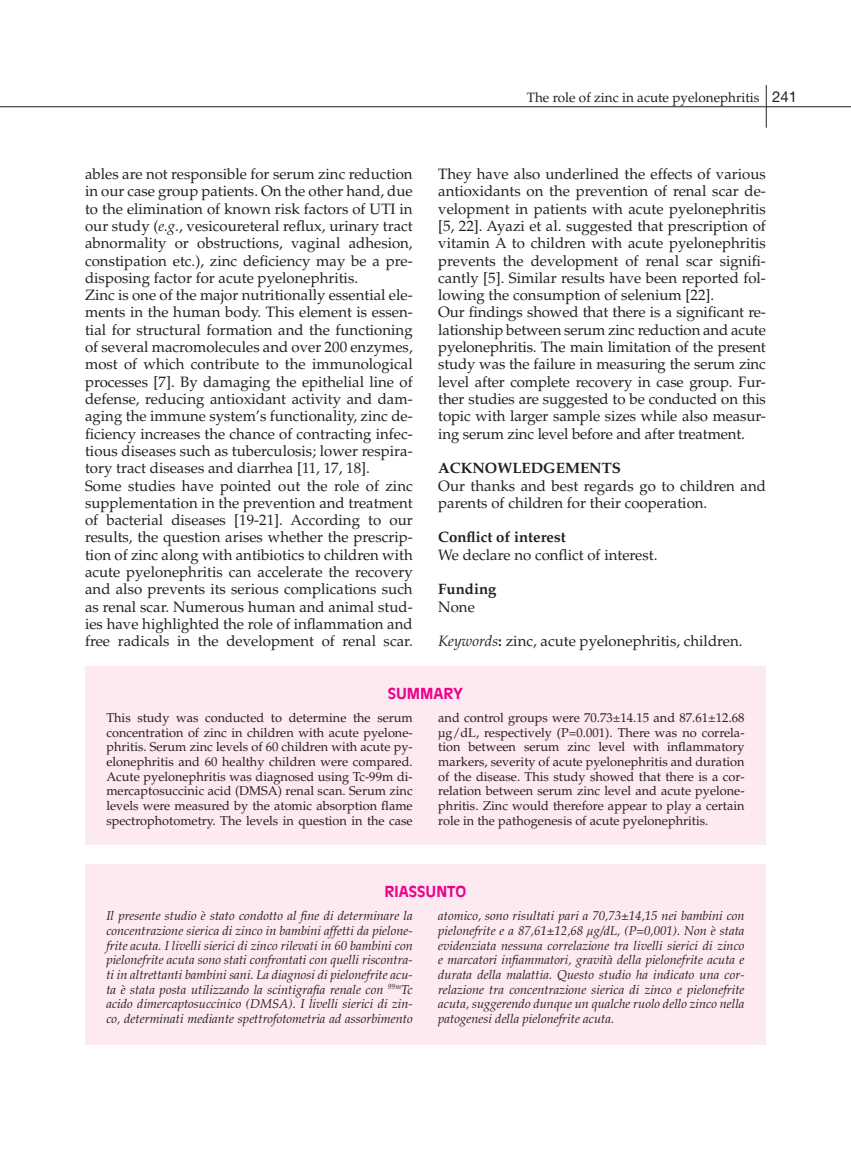
<style>
.page{position:relative;width:851px;height:1149px;background:#fff}
.page>*{position:absolute;margin:0;border:0;box-sizing:border-box;transform-origin:0 0}
.t1{font:15px/17.2px "Palatino LT Std";color:#231f20}
.t2{font:700 15px "Palatino LT Std";color:#231f20}
.t3{font:700 15px "Antique Olive Std";color:#ed028c}
.t4{font:13.5px "Palatino LT Std";color:#231f20}
.t5{font:italic 12.75px/14.5px "Palatino LT Std";color:#231f20;text-align:justify}
.t6{font:12.75px/14.5px "Palatino LT Std";color:#231f20;text-align:justify}
.s1{font-family:"Helvetica Neue LT Std";font-size:15px}
.s2{font-style:italic}
.s3{font-weight:700}
</style>
<div class="page">
<hr style="left:765px;top:85px;width:1px;height:43px;background:#231f20">
<hr style="left:0;top:106px;width:850px;height:1px;background:#231f20">
<div style="left:85px;top:665px;width:680px;height:179px;background:#fce9f1"></div>
<div style="left:85px;top:864px;width:680px;height:180px;background:#fce9f1"></div>
<p class="t4" style="left:526px;top:89px;width:272px">The role of zinc in acute pyelonephritis <span class="s1">241</span></p>
<p class="t1" style="left:85px;top:165px;width:329px">ables are not responsible for serum zinc reduction in our case group patients. On the other hand, due to the elimination of known risk factors of UTI in our study (<span class="s2">e.g.</span>, vesicoureteral reflux, urinary tract abnormality or obstructions, vaginal adhesion, constipation etc.), zinc deficiency may be a pre&shy;disposing factor for acute pyelonephritis.<br>Zinc is one of the major nutritionally essential ele&shy;ments in the human body. This element is essen&shy;tial for structural formation and the functioning of several macromolecules and over 200 enzymes, most of which contribute to the immunological processes [7]. By damaging the epithelial line of defense, reducing antioxidant activity and dam&shy;aging the immune system’s functionality, zinc de&shy;ficiency increases the chance of contracting infec&shy;tious diseases such as tuberculosis; lower respira&shy;tory tract diseases and diarrhea [11, 17, 18].<br>Some studies have pointed out the role of zinc supplementation in the prevention and treatment of bacterial diseases [19-21]. According to our results, the question arises whether the prescrip&shy;tion of zinc along with antibiotics to children with acute pyelonephritis can accelerate the recovery and also prevents its serious complications such as renal scar. Numerous human and animal stud&shy;ies have highlighted the role of inflammation and free radicals in the development of renal scar.</p>
<p class="t1" style="left:438px;top:165px;width:329px">They have also underlined the effects of various antioxidants on the prevention of renal scar de&shy;velopment in patients with acute pyelonephritis [5, 22]. Ayazi et al. suggested that prescription of vitamin A to children with acute pyelonephritis prevents the development of renal scar signifi&shy;cantly [5]. Similar results have been reported fol&shy;lowing the consumption of selenium [22].<br>Our findings showed that there is a significant re&shy;lationship between serum zinc reduction and acute pyelonephritis. The main limitation of the present study was the failure in measuring the serum zinc level after complete recovery in case group. Fur&shy;ther studies are suggested to be conducted on this topic with larger sample sizes while also measur&shy;ing serum zinc level before and after treatment.</p>
<p class="t2" style="left:438px;top:459px;width:184px">ACKNOWLEDGEMENTS</p>
<p class="t1" style="left:438px;top:477px;width:329px">Our thanks and best regards go to children and parents of children for their cooperation.</p>
<p class="t2" style="left:438px;top:528px;width:129px">Conflict of interest</p>
<p class="t1" style="left:438px;top:546px;width:220px">We declare no conflict of interest.</p>
<p class="t2" style="left:438px;top:580px;width:60px">Funding</p>
<p class="t1" style="left:438px;top:598px;width:38px">None</p>
<p class="t1" style="left:438px;top:632px;width:306px"><span class="s2">Keywords</span><span class="s3">:</span> zinc, acute pyelonephritis, children.</p>
<p class="t3" style="left:387px;top:684px;width:21px">SUMMAR</p>
<p class="t3" style="left:453px;top:684px;width:12px">Y</p>
<p class="t6" style="left:438px;top:710px;width:308px">and control groups were 70.73±14.15 and 87.61±12.68 µg/dL, respectively (P=0.001). There was no correla&shy;tion between serum zinc level with inflammatory markers, severity of acute pyelonephritis and duration of the disease. This study showed that there is a cor&shy;relation between serum zinc level and acute pyelone&shy;phritis. Zinc would therefore appear to play a certain role in the pathogenesis of acute pyelonephritis.</p>
<p class="t6" style="left:106px;top:710px;width:308px">This study was conducted to determine the serum concentration of zinc in children with acute pyelone&shy;phritis. Serum zinc levels of 60 children with acute py&shy;elonephritis and 60 healthy children were compared.<br>Acute pyelonephritis was diagnosed using Tc-99m di&shy;mercaptosuccinic acid (DMSA) renal scan. Serum zinc levels were measured by the atomic absorption flame spectrophotometry. The levels in question in the case</p>
<p class="t3" style="left:384px;top:882px;width:63px">RIASSUNTO</p>
<p class="t5" style="left:438px;top:908px;width:308px">atomico, sono risultati pari a 70,73±14,15 nei bambini con pielonefrite e a 87,61±12,68 µg/dL, (P=0,001). Non è stata evidenziata nessuna correlazione tra livelli sierici di zinco e marcatori infiammatori, gravità della pielonefrite acuta e durata della malattia. Questo studio ha indicato una cor&shy;relazione tra concentrazione sierica di zinco e pielonefrite acuta, suggerendo dunque un qualche ruolo dello zinco nella patogenesi della pielonefrite acuta.</p>
<p class="t5" style="left:106px;top:908px;width:308px">Il presente studio è stato condotto al fine di determinare la concentrazione sierica di zinco in bambini affetti da pielone&shy;frite acuta. I livelli sierici di zinco rilevati in 60 bambini con pielonefrite acuta sono stati confrontati con quelli riscontra&shy;ti in altrettanti bambini sani. La diagnosi di pielonefrite acu&shy;ta è stata posta utilizzando la scintigrafia renale con <sup>99m</sup>Tc acido dimercaptosuccinico (DMSA). I livelli sierici di zin&shy;co, determinati mediante spettrofotometria ad assorbimento</p>
</div>
